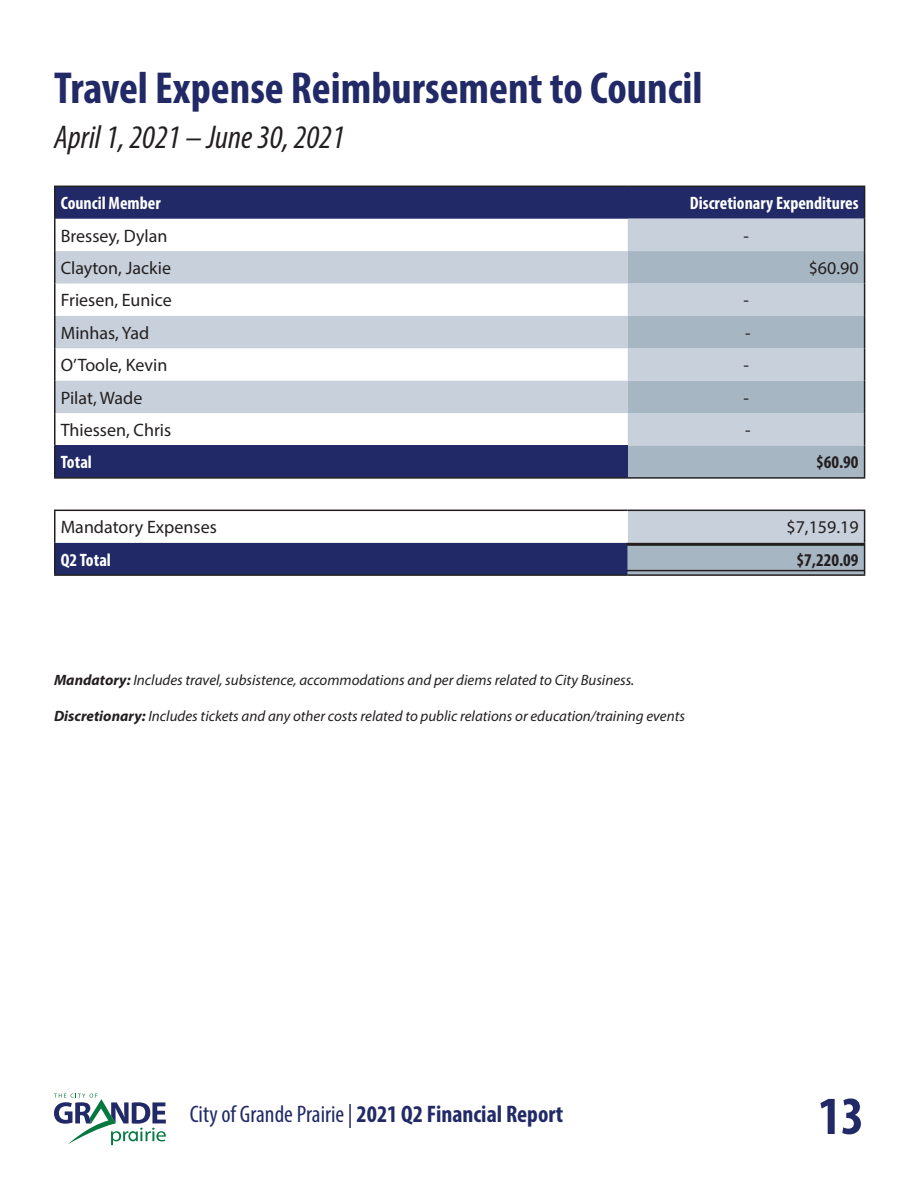
<style>
.page{position:relative;width:918px;height:1188px;background:#fff}
.page>*{position:absolute;margin:0;border:0;box-sizing:border-box;transform-origin:0 0}
.t1{font:700 condensed 54px "Myriad Pro";color:#212a67}
.t2{font:700 condensed 45px "Myriad Pro";color:#212a67}
.t3{font:italic condensed 33px "Myriad Pro";color:#231f20}
.t4{font:700 condensed 24px "Myriad Pro";color:#212a67}
.t5{font:18px "Myriad Pro";color:#231f20}
.t6{font:700 condensed 18px "Myriad Pro";color:#fff}
.t7{font:700 condensed 18px "Myriad Pro";color:#231f20}
.t8{font:italic 15px "Myriad Pro";color:#231f20}
.s1{font-weight:700}
.s2{font-weight:400}
</style>
<div class="page">
<svg style="left:54px;top:1094px;width:112px;height:51px"></svg>
<div style="left:56px;top:187px;width:808px;height:387px;background:#212a67"></div>
<svg style="left:56px;top:219px;width:808px;height:227px"></svg>
<svg style="left:628px;top:251px;width:236px;height:323px;fill:#a7b6c3"></svg>
<div style="left:55px;top:446px;width:573px;height:32px;background:#212a67"></div>
<svg style="left:55px;top:479px;width:810px;height:64px"></svg>
<hr style="left:54px;top:186px;width:574px;height:1px;background:#231f20">
<hr style="left:54px;top:187px;width:2px;height:32px;background:#231f20">
<hr style="left:628px;top:186px;width:237px;height:1px;background:#231f20">
<hr style="left:864px;top:187px;width:1px;height:32px;background:#231f20">
<hr style="left:54px;top:219px;width:2px;height:32px;background:#231f20">
<hr style="left:864px;top:219px;width:1px;height:32px;background:#231f20">
<hr style="left:54px;top:251px;width:2px;height:33px;background:#231f20">
<hr style="left:864px;top:251px;width:1px;height:33px;background:#231f20">
<hr style="left:54px;top:284px;width:2px;height:32px;background:#231f20">
<hr style="left:864px;top:284px;width:1px;height:32px;background:#231f20">
<hr style="left:54px;top:316px;width:2px;height:32px;background:#231f20">
<hr style="left:864px;top:316px;width:1px;height:32px;background:#231f20">
<hr style="left:54px;top:348px;width:2px;height:33px;background:#231f20">
<hr style="left:864px;top:348px;width:1px;height:33px;background:#231f20">
<hr style="left:54px;top:381px;width:2px;height:32px;background:#231f20">
<hr style="left:864px;top:381px;width:1px;height:32px;background:#231f20">
<hr style="left:54px;top:413px;width:2px;height:33px;background:#231f20">
<hr style="left:864px;top:413px;width:1px;height:33px;background:#231f20">
<hr style="left:54px;top:446px;width:2px;height:31px;background:#231f20">
<hr style="left:864px;top:446px;width:1px;height:31px;background:#231f20">
<hr style="left:54px;top:477px;width:574px;height:2px;background:#231f20">
<hr style="left:628px;top:477px;width:237px;height:2px;background:#231f20">
<hr style="left:54px;top:510px;width:574px;height:1px;background:#231f20">
<hr style="left:54px;top:511px;width:2px;height:32px;background:#231f20">
<hr style="left:628px;top:510px;width:237px;height:1px;background:#231f20">
<hr style="left:864px;top:511px;width:1px;height:32px;background:#231f20">
<hr style="left:54px;top:543px;width:2px;height:31px;background:#231f20">
<hr style="left:864px;top:543px;width:1px;height:31px;background:#231f20">
<hr style="left:54px;top:574px;width:574px;height:2px;background:#231f20">
<hr style="left:628px;top:574px;width:237px;height:2px;background:#231f20">
<hr style="left:626px;top:570px;width:238px;height:1px;background:#231f20">
<hr style="left:626px;top:543px;width:238px;height:3px;background:#231f20">
<p class="t2" style="left:54px;top:60px;width:650px">Travel Expense Reimbursement to Council</p>
<p class="t3" style="left:54px;top:117px;width:292px">April 1, 2021 – June 30, 2021</p>
<p class="t6" style="left:61px;top:192px;width:102px">Council Member</p>
<p class="t6" style="left:690px;top:192px;width:170px">Discretionary Expenditures</p>
<p class="t5" style="left:61px;top:225px;width:108px">Bressey, Dylan</p>
<p class="t5" style="left:743px;top:225px;width:7px">-</p>
<p class="t5" style="left:61px;top:257px;width:112px">Clayton, Jackie</p>
<p class="t5" style="left:809px;top:257px;width:51px">$60.90</p>
<p class="t5" style="left:61px;top:289px;width:112px">Friesen, Eunice</p>
<p class="t5" style="left:743px;top:289px;width:7px">-</p>
<p class="t5" style="left:61px;top:322px;width:90px">Minhas, Yad</p>
<p class="t5" style="left:745px;top:322px;width:7px">-</p>
<p class="t5" style="left:61px;top:354px;width:108px">O’Toole, Kevin</p>
<p class="t5" style="left:743px;top:354px;width:7px">-</p>
<p class="t5" style="left:61px;top:387px;width:83px">Pilat, Wade</p>
<p class="t5" style="left:743px;top:387px;width:7px">-</p>
<p class="t5" style="left:61px;top:419px;width:112px">Thiessen, Chris</p>
<p class="t5" style="left:745px;top:419px;width:7px">-</p>
<p class="t6" style="left:61px;top:451px;width:33px">Total</p>
<p class="t7" style="left:816px;top:451px;width:44px">$60.90</p>
<p class="t5" style="left:61px;top:516px;width:158px">Mandatory Expenses</p>
<p class="t5" style="left:787px;top:516px;width:74px">$7,159.19</p>
<p class="t6" style="left:61px;top:548px;width:52px">Q2 Total</p>
<p class="t7" style="left:797px;top:548px;width:64px">$7,220.09</p>
<p class="t8" style="left:54px;top:671px;width:582px"><span class="s1">Mandatory:</span> Includes travel, subsistence, accommodations and per diems related to City Business.</p>
<p class="t8" style="left:54px;top:707px;width:633px"><span class="s1">Discretionary:</span> Includes tickets and any other costs related to public relations or education/training events</p>
<h3 class="t4" style="left:190px;top:1099px;width:375px"><span class="s2">City of Grande Prairie |</span> 2021 Q2 Financial Report</h3>
<h1 class="t1" style="left:818px;top:1082px;width:48px">13</h1>
</div>
